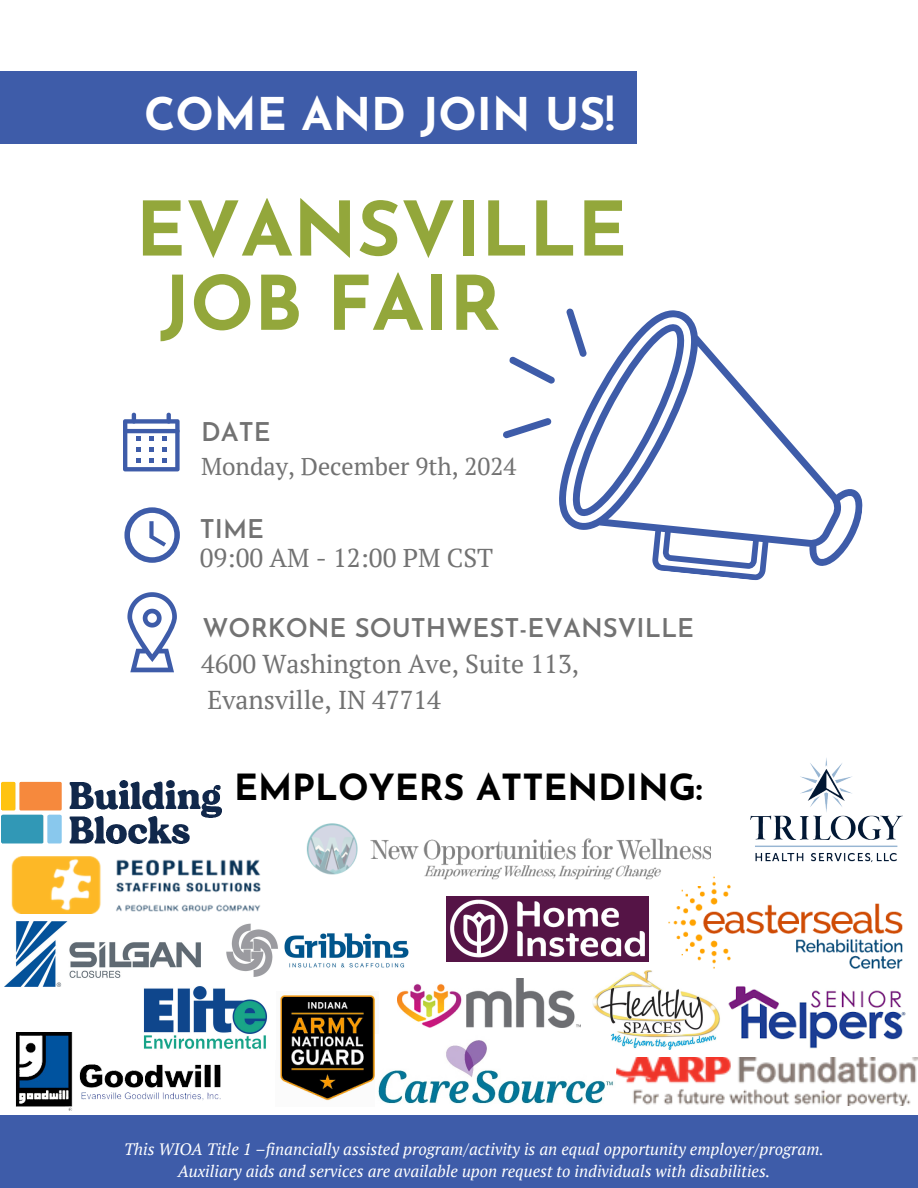
<style>
.page{position:relative;width:918px;height:1188px;background:#fff}
.page>*{position:absolute;margin:0;border:0;box-sizing:border-box;transform-origin:0 0}
.t1{font:700 75px/74.2px "Josefin Sans";color:#93a73b}
.t2{font:700 45px "Josefin Sans";color:#fff}
.t3{font:700 36px "Josefin Sans";color:#000}
.t4{font:25.8px/36px "PT Serif";color:#727272}
.t5{font:600 25.8px "Josefin Sans";color:#727272}
.t6{font:24.3px "PT Serif";color:#727272}
.t7{font:italic 16.5px "PT Serif";color:#fff}
</style>
<div class="page">
<svg style="left:123px;top:413px;width:56px;height:58px"></svg>
<svg style="left:124px;top:507px;width:56px;height:55px"></svg>
<svg style="left:127px;top:592px;width:50px;height:80px"></svg>
<div style="left:0;top:1115px;width:918px;height:73px;background:#3e5ca9"></div>
<div style="left:0;top:72px;width:636px;height:72px;background:#3e5ca9"></div>
<svg style="left:503px;top:308px;width:360px;height:273px"></svg>
<img style="left:15px;top:1033px;width:206px;height:78px">
<img style="left:750px;top:758px;width:152px;height:105px">
<img style="left:616px;top:1057px;width:302px;height:48px">
<img style="left:1px;top:780px;width:221px;height:63px">
<img style="left:280px;top:995px;width:96px;height:106px">
<img style="left:669px;top:876px;width:234px;height:93px">
<img style="left:398px;top:978px;width:182px;height:50px">
<img style="left:378px;top:1040px;width:235px;height:64px">
<img style="left:306px;top:823px;width:404px;height:62px">
<img style="left:11px;top:856px;width:249px;height:58px">
<img style="left:593px;top:970px;width:127px;height:79px">
<img style="left:4px;top:922px;width:196px;height:65px">
<img style="left:728px;top:986px;width:178px;height:63px">
<img style="left:446px;top:896px;width:203px;height:66px">
<img style="left:226px;top:923px;width:188px;height:59px">
<img style="left:136px;top:978px;width:139px;height:82px">
<p class="t2" style="left:144px;top:96px;width:472px">COME AND JOIN US!</p>
<h1 class="t1" style="left:160px;top:200px;width:469px;text-indent:-24px">EVANSVILLE<br>JOB FAIR</h1>
<p class="t5" style="left:201px;top:421px;width:71px">DATE</p>
<p class="t6" style="left:201px;top:450px;width:317px">Monday, December 9th, 2024</p>
<h4 class="t5" style="left:200px;top:518px;width:66px">TIME</h4>
<h6 class="t4" style="left:200px;top:539px;width:295px">09:00 AM - 12:00 PM CST</h6>
<h4 class="t5" style="left:203px;top:618px;width:493px">WORKONE SOUTHWEST-EVANSVILLE</h4>
<h3 class="t4" style="left:201px;top:646px;width:379px">4600 Washington Ave, Suite 113,<br>Evansville, IN 47714</h3>
<h2 class="t3" style="left:234px;top:773px;width:470px">EMPLOYERS ATTENDING:</h2>
<h5 class="t7" style="left:124px;top:1138px;width:701px">This WIOA Title 1 –financially assisted program/activity is an equal opportunity employer/program.</h5>
<p class="t7" style="left:178px;top:1160px;width:594px">Auxiliary aids and services are available upon request to individuals with disabilities.</p>
</div>
